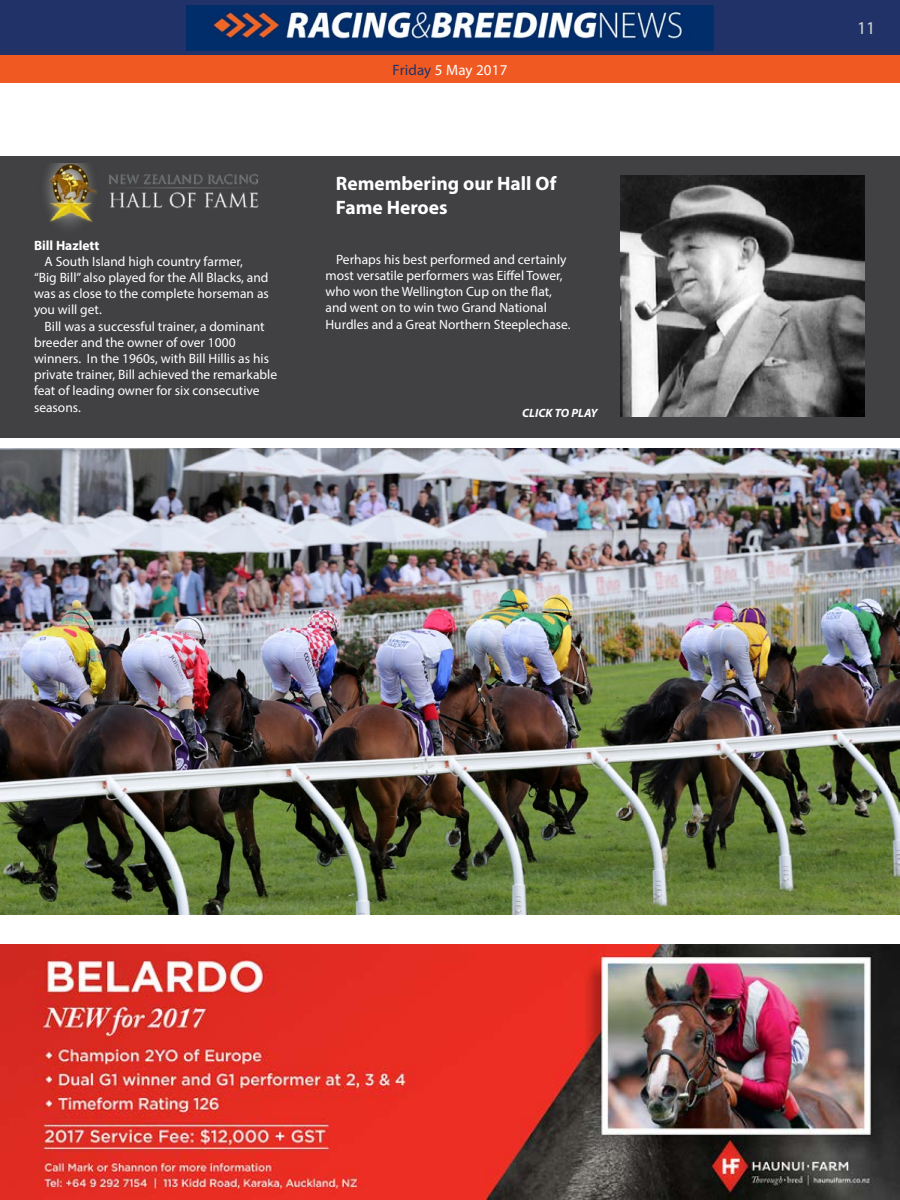
<style>
.page{position:relative;width:900px;height:1200px;background:#fff}
.page>*{position:absolute;margin:0;border:0;box-sizing:border-box;transform-origin:0 0}
.t1{font:700 19.5px/23.4px "Myriad Pro";color:#fff}
.t2{font:18px "Myriad Pro";color:#d1d4d4}
.t3{font:15px "Myriad Pro";letter-spacing:.01em;color:#fff}
.t4{font:13.5px/16.2px "Myriad Pro";color:#fff}
.t5{font:700 13.5px "Myriad Pro";color:#fff}
.t6{font:italic 700 12px "Myriad Pro";color:#fff}
.s1{color:#203267}
</style>
<div class="page">
<div style="left:0;top:0;width:900px;height:64px;background:#203267"></div>
<div style="left:0;top:56px;width:900px;height:27px;background:#f15922"></div>
<img style="left:187px;top:5px;width:526px;height:46px">
<div style="left:0;top:156px;width:900px;height:281px;background:#414042"></div>
<img style="left:45px;top:163px;width:214px;height:65px">
<img style="left:620px;top:176px;width:245px;height:240px">
<img style="left:1px;top:945px;width:899px;height:255px">
<img style="left:1px;top:449px;width:899px;height:466px">
<p class="t5" style="left:34px;top:236px;width:67px">Bill Hazlett</p>
<p class="t4" style="left:34px;top:253px;width:236px;text-indent:11px">A South Island high country farmer, “Big Bill” also played for the All Blacks, and was as close to the complete horseman as you will get.</p>
<p class="t4" style="left:34px;top:318px;width:245px;text-indent:11px">Bill was a successful trainer, a dominant breeder and the owner of over 1000 winners. In the 1960s, with Bill Hillis as his private trainer, Bill achieved the remarkable feat of leading owner for six consecutive seasons.</p>
<p class="t3" style="left:393px;top:61px;width:116px"><span class="s1">Friday</span> 5 May 2017</p>
<h1 class="t1" style="left:336px;top:172px;width:222px">Remembering our Hall Of<br>Fame Heroes</h1>
<p class="t4" style="left:325px;top:251px;width:247px;text-indent:11px">Perhaps his best performed and certainly most versatile performers was Eiffel Tower, who won the Wellington Cup on the flat, and went on to win two Grand National Hurdles and a Great Northern Steeplechase.</p>
<p class="t6" style="left:522px;top:405px;width:77px">CLICK TO PLAY</p>
<h2 class="t2" style="left:857px;top:17px;width:20px">11</h2>
</div>
